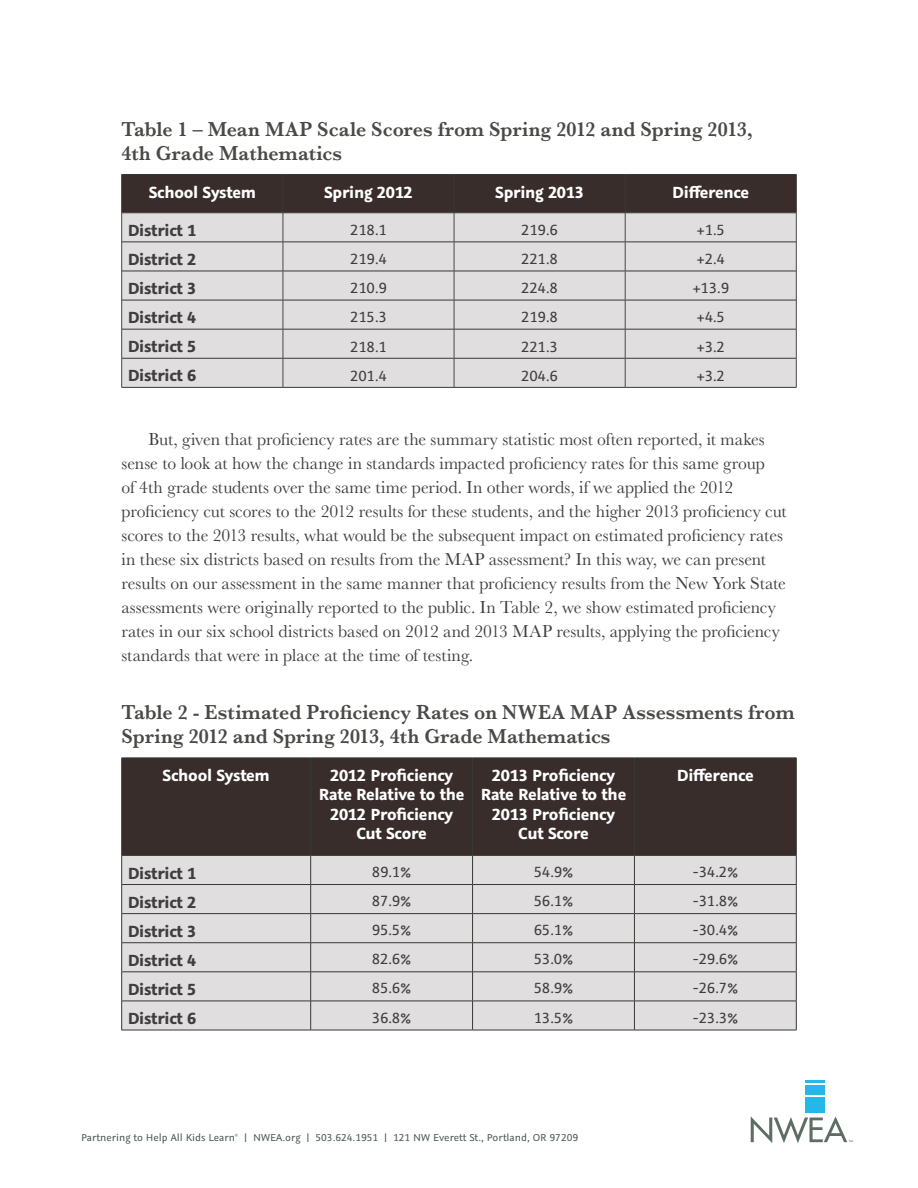
<style>
.page{position:relative;width:918px;height:1188px;background:#fff}
.page>*{position:absolute;margin:0;border:0;box-sizing:border-box;transform-origin:0 0}
.Section_Title{font:600 21px/24px "Baskerville";letter-spacing:.005em;color:#494a47;scale:.95 1}
.t1{font:18px/24px "Baskerville";color:#3e3e3f}
.Table_-_Header{font:700 18px/19.5px "Graublau Sans";letter-spacing:-.015em;color:#fff;text-align:center}
.Table_-_Vertical_Hea{font:700 18px "Graublau Sans";letter-spacing:-.015em;color:#3e3e3f}
.Table_-_Text_Data_Po{font:16.5px "Graublau Sans";letter-spacing:-.015em;color:#3e3e3f}
.t2{font:11.25px "Graublau Sans";color:#4d5858}
.t3{font:3px "Graublau Sans";color:#4d5858}
</style>
<div class="page">
<div style="left:805px;top:1097px;width:19px;height:16px;background:#26b6ea"></div>
<div style="left:805px;top:1086px;width:19px;height:9px;background:#26b6ea"></div>
<svg style="left:805px;top:1081px;width:19px;height:2px"></svg>
<svg style="left:751px;top:1116px;width:102px;height:27px"></svg>
<hr style="left:122px;top:387px;width:161px;height:1px;background:#383935">
<hr style="left:283px;top:387px;width:171px;height:1px;background:#383935">
<hr style="left:454px;top:387px;width:171px;height:1px;background:#383935">
<hr style="left:625px;top:387px;width:171px;height:1px;background:#383935">
<svg style="left:121px;top:174px;width:676px;height:213px;background:#bcb8b8"></svg>
<div style="left:122px;top:759px;width:674px;height:96px;background:#382d2b"></div>
<div style="left:122px;top:856px;width:674px;height:174px;background:#e0dede"></div>
<hr style="left:122px;top:758px;width:189px;height:1px;background:#383935">
<hr style="left:121px;top:758px;width:1px;height:97px;background:#383935">
<hr style="left:311px;top:758px;width:162px;height:1px;background:#383935">
<hr style="left:310px;top:758px;width:1px;height:97px;background:#383935">
<hr style="left:473px;top:758px;width:161px;height:1px;background:#383935">
<hr style="left:472px;top:758px;width:1px;height:97px;background:#383935">
<hr style="left:634px;top:758px;width:163px;height:1px;background:#383935">
<hr style="left:634px;top:758px;width:1px;height:97px;background:#383935">
<hr style="left:796px;top:758px;width:1px;height:97px;background:#383935">
<hr style="left:122px;top:855px;width:189px;height:1px;background:#383935">
<hr style="left:311px;top:855px;width:162px;height:1px;background:#383935">
<hr style="left:473px;top:855px;width:161px;height:1px;background:#383935">
<hr style="left:634px;top:855px;width:163px;height:1px;background:#383935">
<hr style="left:122px;top:884px;width:189px;height:1px;background:#383935">
<hr style="left:311px;top:884px;width:162px;height:1px;background:#383935">
<hr style="left:473px;top:884px;width:161px;height:1px;background:#383935">
<hr style="left:634px;top:884px;width:163px;height:1px;background:#383935">
<hr style="left:122px;top:913px;width:189px;height:1px;background:#383935">
<hr style="left:311px;top:913px;width:162px;height:1px;background:#383935">
<hr style="left:473px;top:913px;width:161px;height:1px;background:#383935">
<hr style="left:634px;top:913px;width:163px;height:1px;background:#383935">
<hr style="left:122px;top:942px;width:189px;height:1px;background:#383935">
<hr style="left:311px;top:942px;width:162px;height:1px;background:#383935">
<hr style="left:473px;top:942px;width:161px;height:1px;background:#383935">
<hr style="left:634px;top:942px;width:163px;height:1px;background:#383935">
<hr style="left:122px;top:972px;width:189px;height:1px;background:#383935">
<hr style="left:311px;top:972px;width:162px;height:1px;background:#383935">
<hr style="left:473px;top:972px;width:161px;height:1px;background:#383935">
<hr style="left:634px;top:972px;width:163px;height:1px;background:#383935">
<hr style="left:122px;top:1001px;width:189px;height:1px;background:#383935">
<svg style="left:121px;top:856px;width:1px;height:174px"></svg>
<hr style="left:311px;top:1001px;width:162px;height:1px;background:#383935">
<svg style="left:310px;top:856px;width:1px;height:174px"></svg>
<hr style="left:473px;top:1001px;width:161px;height:1px;background:#383935">
<svg style="left:472px;top:856px;width:1px;height:174px"></svg>
<hr style="left:634px;top:1001px;width:163px;height:1px;background:#383935">
<svg style="left:634px;top:856px;width:1px;height:174px"></svg>
<svg style="left:796px;top:856px;width:1px;height:174px"></svg>
<hr style="left:122px;top:1030px;width:189px;height:1px;background:#383935">
<hr style="left:311px;top:1030px;width:162px;height:1px;background:#383935">
<hr style="left:473px;top:1030px;width:161px;height:1px;background:#383935">
<hr style="left:634px;top:1030px;width:163px;height:1px;background:#383935">
<p class="Section_Title" style="left:122px;top:117px;width:666px">Table 1 – Mean MAP Scale Scores from Spring 2012 and Spring 2013,<br>4th Grade Mathematics</p>
<p class="Table_-_Header" style="left:149px;top:182px;width:109px">School System</p>
<p class="Table_-_Header" style="left:324px;top:182px;width:90px">Spring 2012</p>
<p class="Table_-_Header" style="left:495px;top:182px;width:90px">Spring 2013</p>
<p class="Table_-_Header" style="left:672px;top:182px;width:78px">Difference</p>
<p class="Table_-_Vertical_Hea" style="left:128px;top:219px;width:70px">District 1</p>
<p class="Table_-_Text_Data_Po" style="left:350px;top:220px;width:38px">218.1</p>
<p class="Table_-_Text_Data_Po" style="left:521px;top:220px;width:38px">219.6</p>
<p class="Table_-_Text_Data_Po" style="left:696px;top:220px;width:30px">+1.5</p>
<p class="Table_-_Vertical_Hea" style="left:128px;top:248px;width:70px">District 2</p>
<p class="Table_-_Text_Data_Po" style="left:350px;top:249px;width:38px">219.4</p>
<p class="Table_-_Text_Data_Po" style="left:521px;top:249px;width:38px">221.8</p>
<p class="Table_-_Text_Data_Po" style="left:696px;top:249px;width:30px">+2.4</p>
<p class="Table_-_Vertical_Hea" style="left:128px;top:277px;width:70px">District 3</p>
<p class="Table_-_Text_Data_Po" style="left:350px;top:278px;width:38px">210.9</p>
<p class="Table_-_Text_Data_Po" style="left:521px;top:278px;width:38px">224.8</p>
<p class="Table_-_Text_Data_Po" style="left:692px;top:278px;width:38px">+13.9</p>
<p class="Table_-_Vertical_Hea" style="left:128px;top:306px;width:70px">District 4</p>
<p class="Table_-_Text_Data_Po" style="left:350px;top:308px;width:38px">215.3</p>
<p class="Table_-_Text_Data_Po" style="left:521px;top:308px;width:38px">219.8</p>
<p class="Table_-_Text_Data_Po" style="left:696px;top:308px;width:30px">+4.5</p>
<p class="Table_-_Vertical_Hea" style="left:128px;top:336px;width:70px">District 5</p>
<p class="Table_-_Text_Data_Po" style="left:350px;top:337px;width:38px">218.1</p>
<p class="Table_-_Text_Data_Po" style="left:521px;top:337px;width:38px">221.3</p>
<p class="Table_-_Text_Data_Po" style="left:696px;top:337px;width:30px">+3.2</p>
<p class="Table_-_Vertical_Hea" style="left:128px;top:365px;width:70px">District 6</p>
<p class="Table_-_Text_Data_Po" style="left:350px;top:366px;width:38px">201.4</p>
<p class="Table_-_Text_Data_Po" style="left:521px;top:366px;width:38px">204.6</p>
<p class="Table_-_Text_Data_Po" style="left:696px;top:366px;width:30px">+3.2</p>
<p class="t1" style="left:122px;top:428px;width:667px;text-indent:27px">But, given that proficiency rates are the summary statistic most often reported, it makes sense to look at how the change in standards impacted proficiency rates for this same group<br>of 4th grade students over the same time period. In other words, if we applied the 2012 proficiency cut scores to the 2012 results for these students, and the higher 2013 proficiency cut scores to the 2013 results, what would be the subsequent impact on estimated proficiency rates in these six districts based on results from the MAP assessment? In this way, we can present results on our assessment in the same manner that proficiency results from the New York State assessments were originally reported to the public. In Table 2, we show estimated proficiency rates in our six school districts based on 2012 and 2013 MAP results, applying the proficiency standards that were in place at the time of testing.</p>
<p class="Section_Title" style="left:122px;top:700px;width:710px">Table 2 - Estimated Proficiency Rates on NWEA MAP Assessments from<br>Spring 2012 and Spring 2013, 4th Grade Mathematics</p>
<p class="Table_-_Header" style="left:163px;top:766px;width:109px">School System</p>
<p class="Table_-_Header" style="left:319px;top:766px;width:147px">2012 Proficiency<br>Rate Relative to the<br>2012 Proficiency<br>Cut Score</p>
<p class="Table_-_Header" style="left:481px;top:766px;width:147px">2013 Proficiency<br>Rate Relative to the<br>2013 Proficiency<br>Cut Score</p>
<p class="Table_-_Header" style="left:677px;top:766px;width:78px">Difference</p>
<p class="Table_-_Vertical_Hea" style="left:128px;top:862px;width:70px">District 1</p>
<p class="Table_-_Text_Data_Po" style="left:372px;top:862px;width:41px">89.1%</p>
<p class="Table_-_Text_Data_Po" style="left:534px;top:862px;width:41px">54.9%</p>
<p class="Table_-_Text_Data_Po" style="left:693px;top:862px;width:47px">-34.2%</p>
<p class="Table_-_Vertical_Hea" style="left:128px;top:891px;width:70px">District 2</p>
<p class="Table_-_Text_Data_Po" style="left:372px;top:891px;width:41px">87.9%</p>
<p class="Table_-_Text_Data_Po" style="left:534px;top:891px;width:41px">56.1%</p>
<p class="Table_-_Text_Data_Po" style="left:693px;top:891px;width:47px">-31.8%</p>
<p class="Table_-_Vertical_Hea" style="left:128px;top:920px;width:70px">District 3</p>
<p class="Table_-_Text_Data_Po" style="left:372px;top:920px;width:41px">95.5%</p>
<p class="Table_-_Text_Data_Po" style="left:534px;top:920px;width:41px">65.1%</p>
<p class="Table_-_Text_Data_Po" style="left:693px;top:920px;width:47px">-30.4%</p>
<p class="Table_-_Vertical_Hea" style="left:128px;top:949px;width:70px">District 4</p>
<p class="Table_-_Text_Data_Po" style="left:372px;top:950px;width:41px">82.6%</p>
<p class="Table_-_Text_Data_Po" style="left:534px;top:950px;width:41px">53.0%</p>
<p class="Table_-_Text_Data_Po" style="left:693px;top:950px;width:47px">-29.6%</p>
<p class="Table_-_Vertical_Hea" style="left:128px;top:978px;width:70px">District 5</p>
<p class="Table_-_Text_Data_Po" style="left:372px;top:979px;width:41px">85.6%</p>
<p class="Table_-_Text_Data_Po" style="left:534px;top:979px;width:41px">58.9%</p>
<p class="Table_-_Text_Data_Po" style="left:693px;top:979px;width:47px">-26.7%</p>
<p class="Table_-_Vertical_Hea" style="left:128px;top:1007px;width:70px">District 6</p>
<p class="Table_-_Text_Data_Po" style="left:372px;top:1008px;width:41px">36.8%</p>
<p class="Table_-_Text_Data_Po" style="left:534px;top:1008px;width:41px">13.5%</p>
<p class="Table_-_Text_Data_Po" style="left:693px;top:1008px;width:47px">-23.3%</p>
<p class="t2" style="left:81px;top:1131px;width:155px">Partnering to Help All Kids Learn</p>
<p class="t3" style="left:235px;top:1134px;width:5px">®</p>
<p class="t2" style="left:244px;top:1131px;width:336px">| NWEA.org | 503.624.1951 | 121 NW Everett St., Portland, OR 97209</p>
</div>
